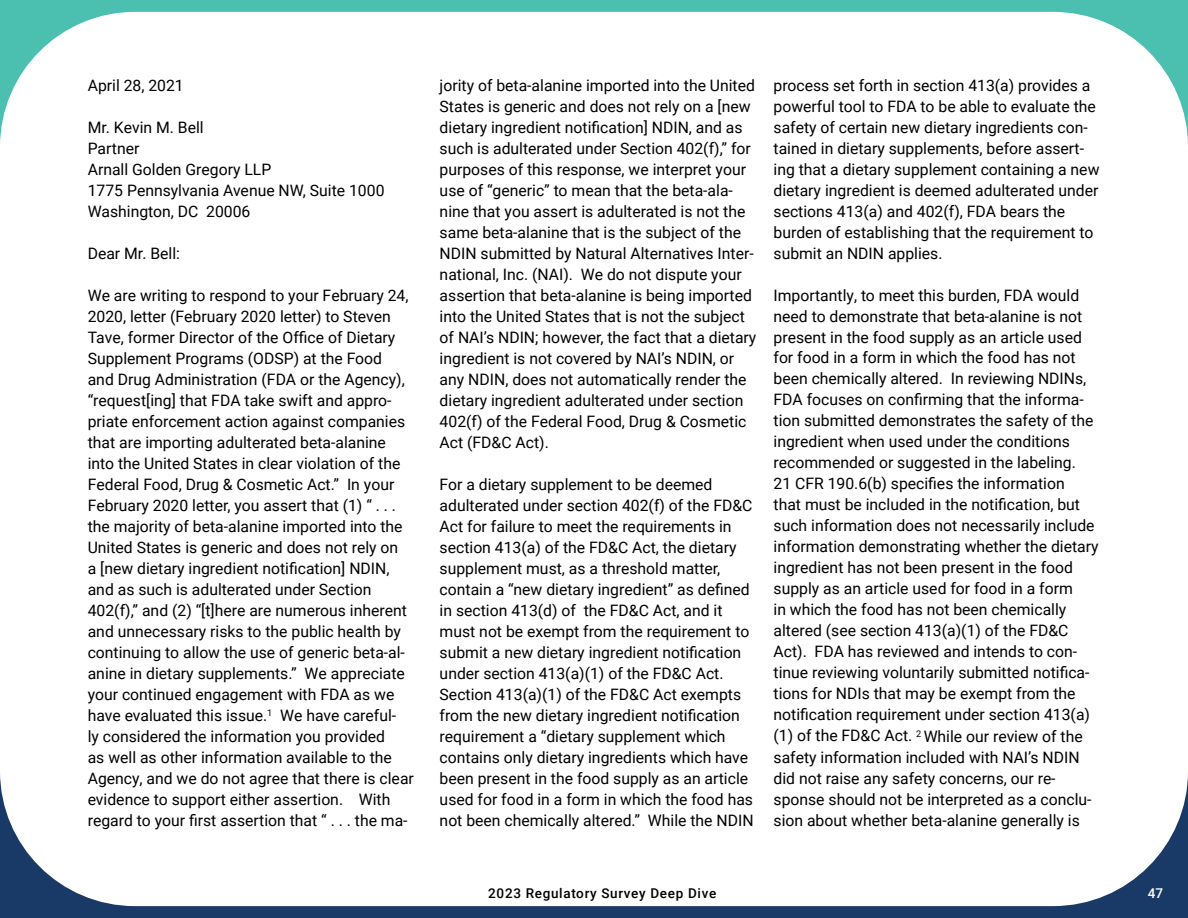
<style>
.page{position:relative;width:1188px;height:918px;background:#fff}
.page>*{position:absolute;margin:0;border:0;box-sizing:border-box;transform-origin:0 0}
.t1{font:15.75px/21px "Roboto";color:#000}
.t2{font:500 13.5px "Roboto";letter-spacing:.05em;color:#000}
.t3{font:500 13.5px "Roboto";color:#fff}
</style>
<div class="page">
<div style="left:0;top:459px;width:1188px;height:459px;background:#193a67"></div>
<div style="left:0;top:0;width:1188px;height:459px;background:#4bc0b1"></div>
<div style="left:0;top:12px;width:1188px;height:894px;background:#fff;border-radius:135px"></div>
<p class="t1" style="left:88px;top:74px;width:98px">April 28, 2021</p>
<p class="t1" style="left:88px;top:116px;width:298px">Mr. Kevin M. Bell<br>Partner<br>Arnall Golden Gregory LLP<br>1775 Pennsylvania Avenue NW, Suite 1000<br>Washington, DC 20006</p>
<p class="t1" style="left:88px;top:242px;width:94px">Dear Mr. Bell:</p>
<p class="t1" style="left:88px;top:284px;width:328px">We are writing to respond to your February 24, 2020, letter (February 2020 letter) to Steven Tave, former Director of the Office of Dietary Supplement Programs (ODSP) at the Food<br>and Drug Administration (FDA or the Agency), “request[ing] that FDA take swift and appro&shy;priate enforcement action against companies that are importing adulterated beta-alanine into the United States in clear violation of the Federal Food, Drug &amp; Cosmetic Act.” In your February 2020 letter, you assert that (1) “ . . . the majority of beta-alanine imported into the United States is generic and does not rely on<br>a [new dietary ingredient notification] NDIN, and as such is adulterated under Section 402(f),” and (2) “[t]here are numerous inherent and unnecessary risks to the public health by continuing to allow the use of generic beta-al&shy;anine in dietary supplements.” We appreciate your continued engagement with FDA as we have evaluated this issue.<sup>1</sup> We have careful-<br>ly considered the information you provided<br>as well as other information available to the Agency, and we do not agree that there is clear evidence to support either assertion. With regard to your first assertion that “ . . . the ma-</p>
<p class="t1" style="left:440px;top:74px;width:318px">jority of beta-alanine imported into the United States is generic and does not rely on a [new dietary ingredient notification] NDIN, and as such is adulterated under Section 402(f),” for purposes of this response, we interpret your use of “generic” to mean that the beta-ala&shy;nine that you assert is adulterated is not the same beta-alanine that is the subject of the NDIN submitted by Natural Alternatives Inter&shy;national, Inc. (NAI). We do not dispute your assertion that beta-alanine is being imported into the United States that is not the subject of NAI’s NDIN; however, the fact that a dietary ingredient is not covered by NAI’s NDIN, or any NDIN, does not automatically render the dietary ingredient adulterated under section 402(f) of the Federal Food, Drug &amp; Cosmetic Act (FD&amp;C Act).</p>
<p class="t1" style="left:440px;top:473px;width:315px">For a dietary supplement to be deemed adulterated under section 402(f) of the FD&amp;C Act for failure to meet the requirements in section 413(a) of the FD&amp;C Act, the dietary supplement must, as a threshold matter, contain a “new dietary ingredient” as defined in section 413(d) of the FD&amp;C Act, and it must not be exempt from the requirement to submit a new dietary ingredient notification under section 413(a)(1) of the FD&amp;C Act.<br>Section 413(a)(1) of the FD&amp;C Act exempts from the new dietary ingredient notification requirement a “dietary supplement which contains only dietary ingredients which have been present in the food supply as an article used for food in a form in which the food has not been chemically altered.” While the NDIN</p>
<p class="t1" style="left:774px;top:74px;width:327px">process set forth in section 413(a) provides a powerful tool to FDA to be able to evaluate the safety of certain new dietary ingredients con&shy;tained in dietary supplements, before assert&shy;ing that a dietary supplement containing a new dietary ingredient is deemed adulterated under sections 413(a) and 402(f), FDA bears the burden of establishing that the requirement to submit an NDIN applies.</p>
<p class="t1" style="left:774px;top:284px;width:327px">Importantly, to meet this burden, FDA would need to demonstrate that beta-alanine is not present in the food supply as an article used for food in a form in which the food has not been chemically altered. In reviewing NDINs, FDA focuses on confirming that the informa&shy;tion submitted demonstrates the safety of the ingredient when used under the conditions recommended or suggested in the labeling.<br>21 CFR 190.6(b) specifies the information<br>that must be included in the notification, but such information does not necessarily include information demonstrating whether the dietary ingredient has not been present in the food supply as an article used for food in a form<br>in which the food has not been chemically altered (see section 413(a)(1) of the FD&amp;C Act). FDA has reviewed and intends to con&shy;tinue reviewing voluntarily submitted notifica&shy;tions for NDIs that may be exempt from the notification requirement under section 413(a) (1) of the FD&amp;C Act. <sup>2</sup> While our review of the safety information included with NAI’s NDIN did not raise any safety concerns, our re&shy;sponse should not be interpreted as a conclu&shy;sion about whether beta-alanine generally is</p>
<p class="t2" style="left:488px;top:884px;width:230px">2023 Regulatory Survey Deep Dive</p>
<p class="t3" style="left:1148px;top:883px;width:17px">47</p>
</div>
